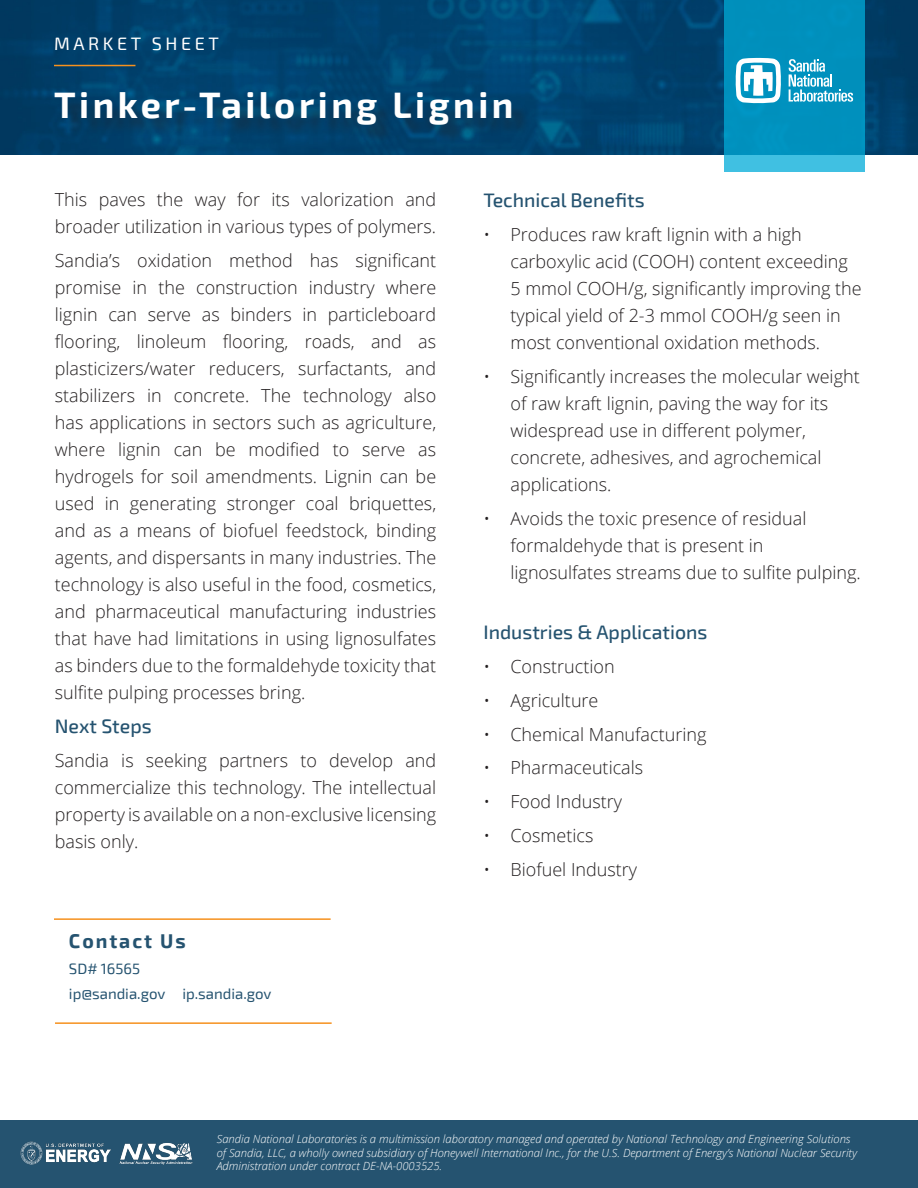
<style>
.page{position:relative;width:918px;height:1188px;background:#fff}
.page>*{position:absolute;margin:0;border:0;box-sizing:border-box;transform-origin:0 0}
.Body_Text{font:700 36px "Exo 2";letter-spacing:.1em;color:#fff}
.Body_Text-2{font:500 19.5px "Exo 2";color:#255370}
.Body_Text-3{font:700 19.5px "Exo 2";letter-spacing:.1em;color:#255370}
.Body_Text-4{font:300 18px/27px "Open Sans";color:#231f20}
.Body_Text-5{font:18px "Exo 2";letter-spacing:.2em;color:#fff}
.Body_Text-6{font:15px/25.5px "Exo 2";color:#255370}
.t1{font:italic 300 11.25px/13.5px "Open Sans";color:#fff}
</style>
<div class="page">
<img style="left:0;top:0;width:918px;height:155px">
<div style="left:0;top:1121px;width:918px;height:67px;background:#255370"></div>
<img style="left:20px;top:1142px;width:91px;height:23px">
<img style="left:119px;top:1143px;width:74px;height:22px">
<svg style="left:724px;top:0;width:141px;height:172px;background:#0796c1"></svg>
<svg style="left:736px;top:58px;width:45px;height:45px"></svg>
<svg style="left:789px;top:59px;width:64px;height:43px;background:#4ab0d0"></svg>
<hr style="left:54px;top:918px;width:277px;height:2px;background:#f6911e">
<hr style="left:55px;top:1022px;width:277px;height:2px;background:#f6911e">
<hr style="left:54px;top:65px;width:81px;height:1px;background:#f6911e">
<div style="left:58px;top:95px;width:472px;height:49px;background:#231f20;opacity:.41"></div>
<p class="Body_Text-5" style="left:54px;top:33px;width:167px">MARKET SHEET</p>
<p class="Body_Text" style="left:54px;top:84px;width:461px">Tinker-Tailoring Lignin</p>
<p class="Body_Text-4" style="left:55px;top:186px;width:383px">This paves the way for its valorization and broader utilization in various types of polymers.</p>
<p class="Body_Text-4" style="left:55px;top:247px;width:383px;text-align:justify">Sandia’s oxidation method has significant promise in the construction industry where lignin can serve as binders in particleboard flooring, linoleum flooring, roads, and as plasticizers/water reducers, surfactants, and stabilizers in concrete. The technology also has applications in sectors such as agriculture, where lignin can be modified to serve as hydrogels for soil amendments. Lignin can be used in generating stronger coal briquettes, and as a means of biofuel feedstock, binding agents, and dispersants in many industries. The technology is also useful in the food, cosmetics, and pharmaceutical manufacturing industries that have had limitations in using lignosulfates as binders due to the formaldehyde toxicity that sulfite pulping processes bring.</p>
<p class="Body_Text-2" style="left:55px;top:715px;width:98px">Next Steps</p>
<p class="Body_Text-4" style="left:55px;top:746px;width:383px;text-align:justify">Sandia is seeking partners to develop and commercialize this technology. The intellectual property is available on a non-exclusive licensing basis only.</p>
<p class="Body_Text-3" style="left:69px;top:930px;width:118px">Contact Us</p>
<p class="Body_Text-6" style="left:69px;top:956px;width:204px">SD# 16565<br>ip@sandia.gov ip.sandia.gov</p>
<p class="Body_Text-2" style="left:483px;top:189px;width:163px">Technical Benefits</p>
<p class="Body_Text-4" style="left:510px;top:221px;width:353px;text-indent:-27px">• Produces raw kraft lignin with a high carboxylic acid (COOH) content exceeding 5 mmol COOH/g, significantly improving the typical yield of 2-3 mmol COOH/g seen in most conventional oxidation methods.</p>
<p class="Body_Text-4" style="left:510px;top:362px;width:351px;text-indent:-27px">• Significantly increases the molecular weight of raw kraft lignin, paving the way for its widespread use in different polymer, concrete, adhesives, and agrochemical applications.</p>
<p class="Body_Text-4" style="left:510px;top:504px;width:352px;text-indent:-27px">• Avoids the toxic presence of residual formaldehyde that is present in lignosulfates streams due to sulfite pulping.</p>
<p class="Body_Text-2" style="left:483px;top:621px;width:226px">Industries &amp; Applications</p>
<p class="Body_Text-4" style="left:483px;top:653px;width:133px">• Construction</p>
<p class="Body_Text-4" style="left:483px;top:686px;width:117px">• Agriculture</p>
<p class="Body_Text-4" style="left:483px;top:720px;width:225px">• Chemical Manufacturing</p>
<p class="Body_Text-4" style="left:483px;top:754px;width:161px">• Pharmaceuticals</p>
<p class="Body_Text-4" style="left:483px;top:788px;width:140px">• Food Industry</p>
<p class="Body_Text-4" style="left:483px;top:821px;width:111px">• Cosmetics</p>
<p class="Body_Text-4" style="left:483px;top:855px;width:155px">• Biofuel Industry</p>
<p class="t1" style="left:217px;top:1132px;width:642px">Sandia National Laboratories is a multimission laboratory managed and operated by National Technology and Engineering Solutions of Sandia, LLC, a wholly owned subsidiary of Honeywell International Inc., for the U.S. Department of Energy’s National Nuclear Security<br>Administration under contract DE-NA-0003525.</p>
</div>
